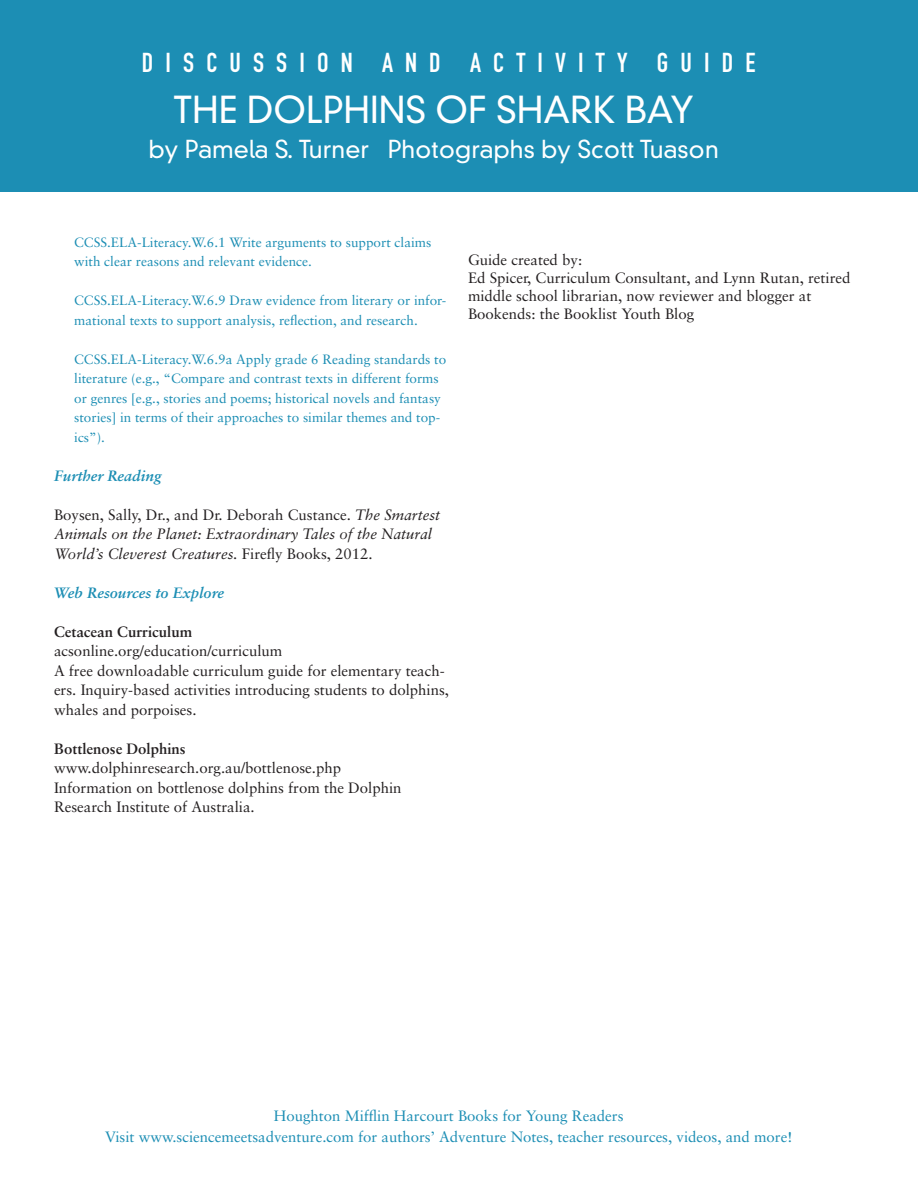
<style>
.page{position:relative;width:918px;height:1188px;background:#fff}
.page>*{position:absolute;margin:0;border:0;box-sizing:border-box;transform-origin:0 0}
.t1{font:300 36px "DIN Neuzeit Grotesk Std";color:#fff}
.t2{font:27px "DIN Engschrift Std";letter-spacing:.45em;color:#fff}
.t3{font:300 24px "DIN Neuzeit Grotesk Std";color:#fff}
.t4{font:15px/19.5px "Sabon";color:#231f20}
.t5{font:italic 15px/19.5px "Sabon";color:#231f20}
.t6{font:15px/21px "Sabon";color:#1c8eb4;text-align:center}
.t7{font:700 15px "Sabon";color:#231f20}
.t8{font:italic 700 15px "Sabon";color:#1c8eb4}
.t9{font:13.5px/19.5px "Sabon";color:#1c8eb4}
.s1{font-style:normal}
</style>
<div class="page">
<div style="left:0;top:0;width:918px;height:192px;background:#1c8eb4"></div>
<h2 class="t2" style="left:142px;top:47px;width:615px">DISCUSSION AND ACTIVITY GUIDE</h2>
<h1 class="t1" style="left:174px;top:89px;width:522px">The dolphins of shark bay</h1>
<h3 class="t3" style="left:148px;top:135px;width:572px">by Pamela S. Turner Photographs by Scott Tuason</h3>
<p class="t9" style="left:74px;top:232px;width:359px">CCSS.ELA-Literacy.W.6.1 Write arguments to support claims with clear reasons and relevant evidence.</p>
<p class="t9" style="left:74px;top:291px;width:374px">CCSS.ELA-Literacy.W.6.9 Draw evidence from literary or infor&shy;mational texts to support analysis, reflection, and research.</p>
<p class="t9" style="left:74px;top:349px;width:374px">CCSS.ELA-Literacy.W.6.9a Apply grade 6 Reading standards to literature (e.g., “Compare and contrast texts in different forms or genres [e.g., stories and poems; historical novels and fantasy stories] in terms of their approaches to similar themes and top&shy;ics”).</p>
<p class="t8" style="left:54px;top:467px;width:109px">Further Reading</p>
<p class="t5" style="left:54px;top:505px;width:388px"><span class="s1">Boysen, Sally, Dr., and Dr. Deborah Custance.</span> The Smartest<br>Animals on the Planet: Extraordinary Tales of the Natural<br>World’s Cleverest Creatures. <span class="s1">Firefly Books, 2012.</span></p>
<p class="t8" style="left:54px;top:584px;width:172px">Web Resources to Explore</p>
<p class="t7" style="left:54px;top:622px;width:140px">Cetacean Curriculum</p>
<p class="t4" style="left:54px;top:641px;width:397px">acsonline.org/education/curriculum<br>A free downloadable curriculum guide for elementary teach&shy;ers. Inquiry-based activities introducing students to dolphins, whales and porpoises.</p>
<p class="t7" style="left:54px;top:739px;width:133px">Bottlenose Dolphins</p>
<p class="t4" style="left:54px;top:758px;width:349px">www.dolphinresearch.org.au/bottlenose.php<br>Information on bottlenose dolphins from the Dolphin<br>Research Institute of Australia.</p>
<p class="t4" style="left:468px;top:250px;width:384px;line-height:18px">Guide created by:<br>Ed Spicer, Curriculum Consultant, and Lynn Rutan, retired middle school librarian, now reviewer and blogger at Bookends: the Booklist Youth Blog</p>
<p class="t6" style="left:105px;top:1105px;width:689px">Houghton Mifflin Harcourt Books for Young Readers<br>Visit www.sciencemeetsadventure.com for authors’ Adventure Notes, teacher resources, videos, and more!</p>
</div>
